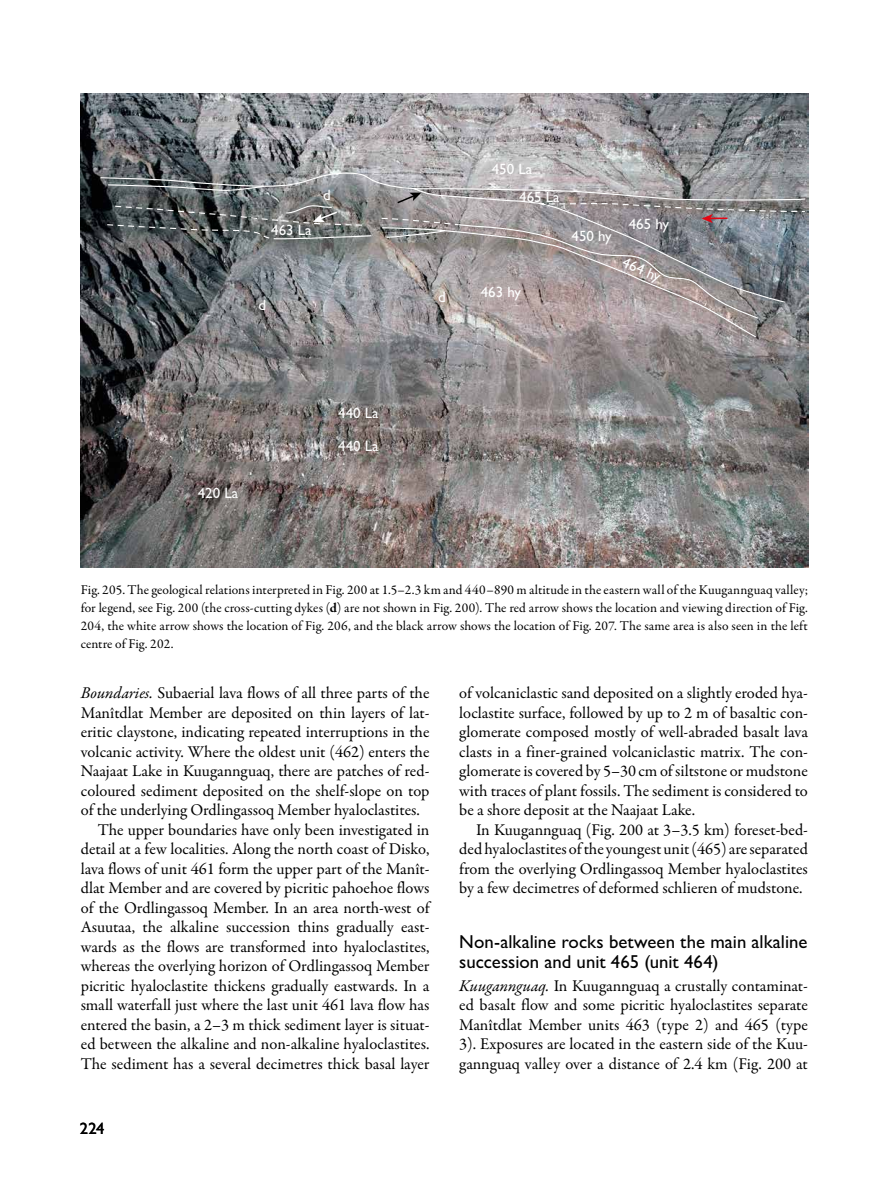
<style>
.page{position:relative;width:893px;height:1191px;background:#fff}
.page>*{position:absolute;margin:0;border:0;box-sizing:border-box;transform-origin:0 0}
.t1{font:18.75px/19.5px "Gill Sans Alt One";color:#000}
.t2{font:16.5px/19.5px "Garamond Premr Pro";color:#000;text-align:justify}
.t3{font:16.5px "Gill Sans Alt One";color:#000}
.t4{font:15px "Gill Sans Alt One";color:#fff}
.t5{font:15px "Gill Sans Alt One";color:#000}
.t6{font:13.5px/18px "Garamond Premr Pro";letter-spacing:.01em;color:#000;text-align:justify}
.s1{font-weight:700}
.s2{font-style:italic}
</style>
<div class="page">
<img style="left:81px;top:94px;width:727px;height:473px">
<svg style="left:99px;top:172px;width:707px;height:131px;background:#909093"></svg>
<svg style="left:106px;top:184px;width:700px;height:154px;background:#888789"></svg>
<p class="t4" style="left:492px;top:159px;width:42px">450 La</p>
<p class="t4" style="left:271px;top:219px;width:42px">463 La</p>
<p class="t4" style="left:258px;top:295px;width:9px">d</p>
<p class="t4" style="left:323px;top:185px;width:9px">d</p>
<p class="t4" style="left:519px;top:186px;width:42px">465 La</p>
<p class="t4" style="left:438px;top:287px;width:9px">d</p>
<p class="t4" style="left:481px;top:281px;width:42px">463 hy</p>
<p class="t4" style="left:572px;top:226px;width:42px">450 hy</p>
<p class="t4" style="left:629px;top:213px;width:42px">465 hy</p>
<p class="t4" style="left:627px;top:252px;width:42px;rotate:23deg">464 hy</p>
<p class="t4" style="left:198px;top:482px;width:42px">420 La</p>
<p class="t4" style="left:338px;top:402px;width:42px">440 La</p>
<p class="t4" style="left:338px;top:435px;width:42px">440 La</p>
<p class="t5" style="left:560px;top:573px;width:245px">VF206_17cmMANITDLAT_1_08mod_c</p>
<p class="t6" style="left:81px;top:581px;width:729px">Fig. 205. The geological relations interpreted in Fig. 200 at 1.5–2.3 km and 440–890 m altitude in the eastern wall of the Kuugannguaq valley; for legend, see Fig. 200 (the cross-cutting dykes (<span class="s1">d</span>) are not shown in Fig. 200). The red arrow shows the location and viewing direction of Fig.<br>204, the white arrow shows the location of Fig. 206, and the black arrow shows the location of Fig. 207. The same area is also seen in the left centre of Fig. 202.</p>
<p class="t2" style="left:81px;top:683px;width:350px"><span class="s2">Boundaries.</span> Subaerial lava flows of all three parts of the</p>
<p class="t2" style="left:81px;top:703px;width:350px">Manîtdlat Member are deposited on thin layers of lat-</p>
<p class="t2" style="left:81px;top:722px;width:350px">eritic claystone, indicating repeated interruptions in the</p>
<p class="t2" style="left:81px;top:742px;width:350px">volcanic activity. Where the oldest unit (462) enters the</p>
<p class="t2" style="left:81px;top:761px;width:350px">Naajaat Lake in Kuugannguaq, there are patches of red-</p>
<p class="t2" style="left:81px;top:781px;width:350px">coloured sediment deposited on the shelf-slope on top</p>
<p class="t2" style="left:81px;top:801px;width:341px">of the underlying Ordlingassoq Member hyaloclastites.</p>
<p class="t2" style="left:98px;top:820px;width:333px">The upper boundaries have only been investigated in</p>
<p class="t2" style="left:81px;top:840px;width:350px">detail at a few localities. Along the north coast of Disko,</p>
<p class="t2" style="left:81px;top:859px;width:349px">lava flows of unit 461 form the upper part of the Manît-</p>
<p class="t2" style="left:81px;top:879px;width:350px">dlat Member and are covered by picritic pahoehoe flows</p>
<p class="t2" style="left:81px;top:898px;width:350px">of the Ordlingassoq Member. In an area north-west of</p>
<p class="t2" style="left:81px;top:918px;width:350px">Asuutaa, the alkaline succession thins gradually east-</p>
<p class="t2" style="left:81px;top:937px;width:350px">wards as the flows are transformed into hyaloclastites,</p>
<p class="t2" style="left:81px;top:957px;width:350px">whereas the overlying horizon of Ordlingassoq Member</p>
<p class="t2" style="left:81px;top:976px;width:350px">picritic hyaloclastite thickens gradually eastwards. In a</p>
<p class="t2" style="left:81px;top:996px;width:350px">small waterfall just where the last unit 461 lava flow has</p>
<p class="t2" style="left:81px;top:1015px;width:350px">entered the basin, a 2–3 m thick sediment layer is situat-</p>
<p class="t2" style="left:81px;top:1035px;width:350px">ed between the alkaline and non-alkaline hyaloclastites.</p>
<p class="t2" style="left:81px;top:1054px;width:350px">The sediment has a several decimetres thick basal layer</p>
<p class="t3" style="left:80px;top:1117px;width:26px">224</p>
<p class="t2" style="left:459px;top:684px;width:350px">of volcaniclastic sand deposited on a slightly eroded hya&shy;loclastite surface, followed by up to 2 m of basaltic con&shy;glomerate composed mostly of well-abraded basalt lava clasts in a finer-grained volcaniclastic matrix. The con&shy;glomerate is covered by 5–30 cm of siltstone or mudstone with traces of plant fossils. The sediment is considered to be a shore deposit at the Naajaat Lake.</p>
<p class="t2" style="left:459px;top:820px;width:350px;text-indent:17px">In Kuugannguaq (Fig. 200 at 3–3.5 km) foreset-bed&shy;ded hyaloclastites of the youngest unit (465) are separated from the overlying Ordlingassoq Member hyaloclastites by a few decimetres of deformed schlieren of mudstone.</p>
<p class="t1" style="left:459px;top:932px;width:350px">Non-alkaline rocks between the main alkaline succession and unit 465 (unit 464)</p>
<p class="t2" style="left:459px;top:976px;width:350px"><span class="s2">Kuugannguaq.</span> In Kuugannguaq a crustally contaminat&shy;ed basalt flow and some picritic hyaloclastites separate Manîtdlat Member units 463 (type 2) and 465 (type 3). Exposures are located in the eastern side of the Kuu&shy;gannguaq valley over a distance of 2.4 km (Fig. 200 at</p>
</div>
